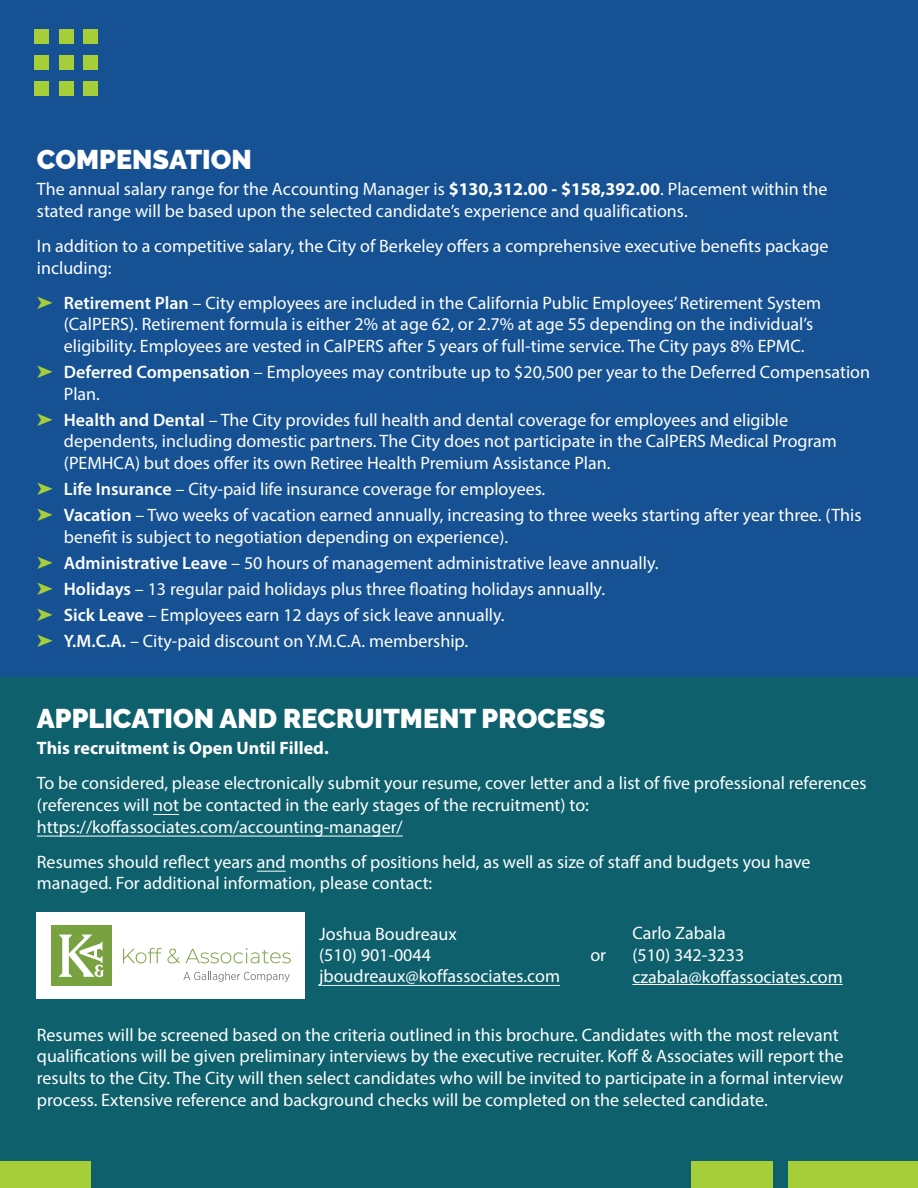
<style>
.page{position:relative;width:918px;height:1188px;background:#155193}
.page>*{position:absolute;margin:0;border:0;box-sizing:border-box;transform-origin:0 0}
.t1{font:900 27px "Raleway";color:#fff}
.t2{font:18px/21.6px "Myriad Pro";color:#fff}
.t3{font:700 18px "Myriad Pro";color:#fff}
.s1{font-weight:700}
.s2{color:#a6ce39}
.s3{font-weight:600}
</style>
<div class="page">
<div style="left:0;top:678px;width:918px;height:510px;background:#0d606c"></div>
<div style="left:789px;top:1162px;width:129px;height:26px;background:#a6ce39"></div>
<div style="left:691px;top:1162px;width:81px;height:26px;background:#a6ce39"></div>
<div style="left:0;top:1162px;width:90px;height:26px;background:#a6ce39"></div>
<div style="left:34px;top:29px;width:15px;height:14px;background:#a6ce39"></div>
<div style="left:59px;top:29px;width:14px;height:14px;background:#a6ce39"></div>
<div style="left:84px;top:29px;width:14px;height:14px;background:#a6ce39"></div>
<div style="left:34px;top:55px;width:15px;height:14px;background:#a6ce39"></div>
<div style="left:59px;top:55px;width:14px;height:14px;background:#a6ce39"></div>
<div style="left:84px;top:55px;width:14px;height:14px;background:#a6ce39"></div>
<div style="left:34px;top:81px;width:15px;height:15px;background:#a6ce39"></div>
<div style="left:59px;top:81px;width:14px;height:15px;background:#a6ce39"></div>
<div style="left:84px;top:81px;width:14px;height:15px;background:#a6ce39"></div>
<div style="left:36px;top:913px;width:268px;height:86px;background:#fff"></div>
<svg style="left:183px;top:972px;width:107px;height:10px"></svg>
<div style="left:51px;top:926px;width:61px;height:60px;background:#78a23f"></div>
<svg style="left:59px;top:935px;width:45px;height:42px"></svg>
<svg style="left:123px;top:948px;width:39px;height:15px"></svg>
<svg style="left:168px;top:948px;width:123px;height:16px"></svg>
<hr style="left:632px;top:984px;width:211px;height:1px;background:#fff">
<svg style="left:257px;top:871px;width:29px;height:1px"></svg>
<hr style="left:37px;top:836px;width:366px;height:1px;background:#fff">
<svg style="left:153px;top:814px;width:26px;height:1px"></svg>
<hr style="left:319px;top:985px;width:241px;height:1px;background:#fff">
<h1 class="t1" style="left:37px;top:144px;width:216px">COMPENSATION</h1>
<p class="t2" style="left:37px;top:178px;width:792px">The annual salary range for the Accounting Manager is <span class="s1">$130,312.00 - $158,392.00</span>. Placement within the stated range will be based upon the selected candidate’s experience and qualifications.</p>
<p class="t2" style="left:37px;top:235px;width:793px">In addition to a competitive salary, the City of Berkeley offers a comprehensive executive benefits package including:</p>
<p class="t2" style="left:64px;top:292px;width:759px;text-indent:-27px"><span class="s2">➤</span> <span class="s3">Retirement Plan</span> – City employees are included in the California Public Employees’ Retirement System (CalPERS). Retirement formula is either 2% at age 62, or 2.7% at age 55 depending on the individual’s eligibility. Employees are vested in CalPERS after 5 years of full-time service. The City pays 8% EPMC.</p>
<p class="t2" style="left:64px;top:361px;width:808px;text-indent:-27px"><span class="s2">➤</span> <span class="s3">Deferred Compensation</span> – Employees may contribute up to $20,500 per year to the Deferred Compensation<br>Plan.</p>
<p class="t2" style="left:64px;top:409px;width:775px;text-indent:-27px"><span class="s2">➤</span> <span class="s3">Health and Dental</span> – The City provides full health and dental coverage for employees and eligible dependents, including domestic partners. The City does not participate in the CalPERS Medical Program (PEMHCA) but does offer its own Retiree Health Premium Assistance Plan.</p>
<p class="t2" style="left:37px;top:476px;width:826px;line-height:26.1px"><span class="s2">➤</span> <span class="s3">Life Insurance</span> – City-paid life insurance coverage for employees.<br><span class="s2">➤</span> <span class="s3">Vacation</span> – Two weeks of vacation earned annually, increasing to three weeks starting after year three. (This</p>
<p class="t2" style="left:37px;top:524px;width:623px;line-height:26.1px;text-indent:27px">benefit is subject to negotiation depending on experience).<br><span class="s2">➤</span> <span class="s3">Administrative Leave</span> – 50 hours of management administrative leave annually. <span class="s2">➤</span> <span class="s3">Holidays</span> – 13 regular paid holidays plus three floating holidays annually.<br><span class="s2">➤</span> <span class="s3">Sick Leave</span> – Employees earn 12 days of sick leave annually.<br><span class="s2">➤</span> <span class="s3">Y.M.C.A.</span> – City-paid discount on Y.M.C.A. membership.</p>
<h1 class="t1" style="left:37px;top:703px;width:570px">APPLICATION AND RECRUITMENT PROCESS</h1>
<p class="t3" style="left:37px;top:737px;width:293px">This recruitment is Open Until Filled.</p>
<p class="t2" style="left:37px;top:772px;width:831px">To be considered, please electronically submit your resume, cover letter and a list of five professional references (references will not be contacted in the early stages of the recruitment) to: https://koffassociates.com/accounting-manager/</p>
<p class="t2" style="left:37px;top:851px;width:775px">Resumes should reflect years and months of positions held, as well as size of staff and budgets you have managed. For additional information, please contact:</p>
<p class="t2" style="left:632px;top:922px;width:95px">Carlo Zabala</p>
<p class="t2" style="left:590px;top:944px;width:17px">or</p>
<p class="t2" style="left:632px;top:944px;width:113px">(510) 342-3233</p>
<p class="t2" style="left:319px;top:923px;width:243px;line-height:21.1px">Joshua Boudreaux<br>(510) 901-0044 jboudreaux@koffassociates.com</p>
<p class="t2" style="left:632px;top:966px;width:212px">czabala@koffassociates.com</p>
<p class="t2" style="left:37px;top:1024px;width:808px">Resumes will be screened based on the criteria outlined in this brochure. Candidates with the most relevant qualifications will be given preliminary interviews by the executive recruiter. Koff &amp; Associates will report the results to the City. The City will then select candidates who will be invited to participate in a formal interview process. Extensive reference and background checks will be completed on the selected candidate.</p>
</div>
